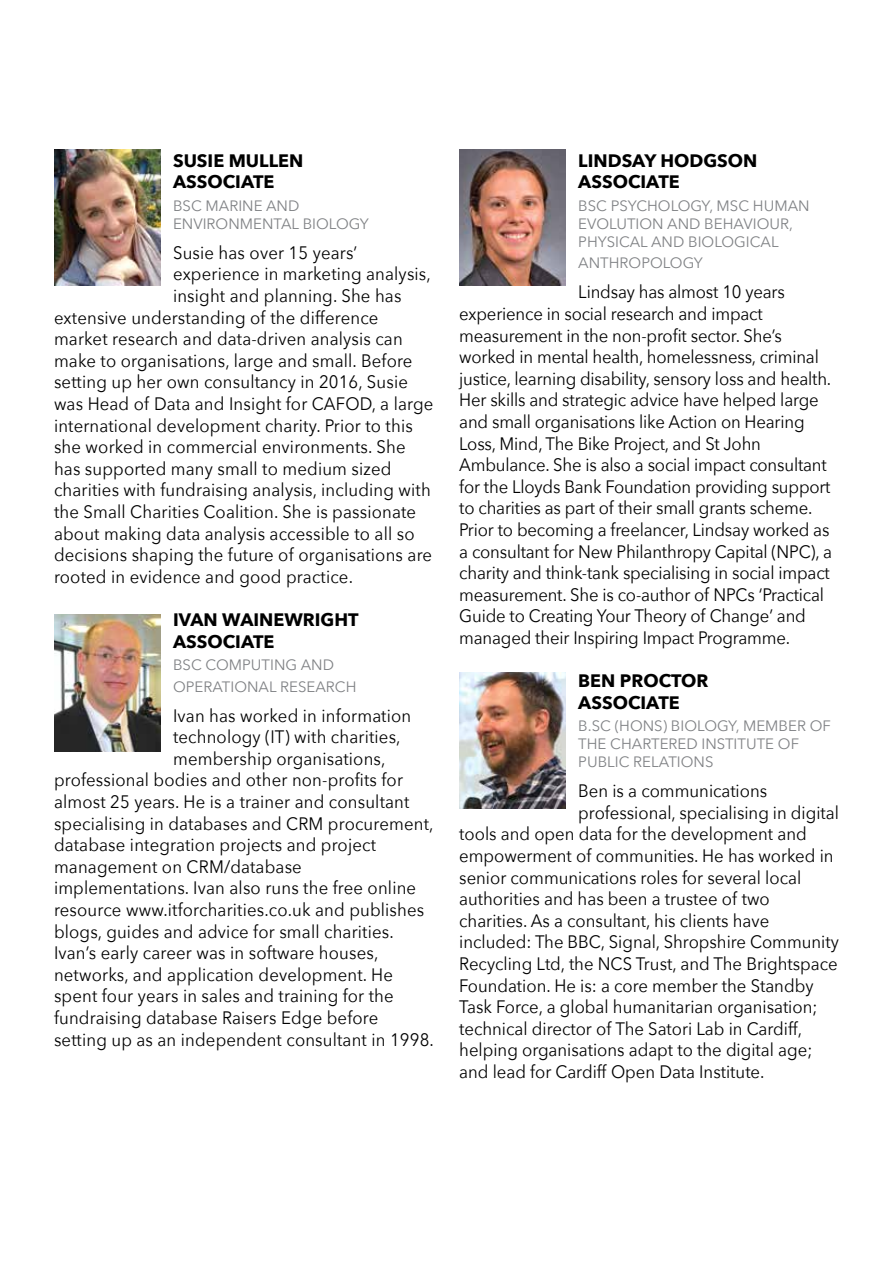
<style>
.page{position:relative;width:893px;height:1263px;background:#fff}
.page>*{position:absolute;margin:0;border:0;box-sizing:border-box;transform-origin:0 0}
.t1{font:18px/21.6px "Avenir Next";color:#000;scale:.93 1}
.t2{font:700 18px/21.6px "Avenir Next";color:#000}
.t3{font:15px/18px "Avenir Next";color:#808285}
</style>
<div class="page">
<img style="left:54px;top:149px;width:106px;height:137px">
<img style="left:459px;top:149px;width:107px;height:137px">
<img style="left:459px;top:672px;width:107px;height:137px">
<img style="left:54px;top:615px;width:106px;height:136px">
<p class="t2" style="left:173px;top:149px;width:132px">SUSIE MULLEN<br>ASSOCIATE</p>
<p class="t3" style="left:173px;top:196px;width:197px">BSC MARINE AND<br>ENVIRONMENTAL BIOLOGY</p>
<p class="t1" style="left:173px;top:241px;width:200px">Susie has over 15 years’</p>
<p class="t1" style="left:173px;top:263px;width:279px">experience in marketing analysis,</p>
<p class="t1" style="left:173px;top:284px;width:247px">insight and planning. She has</p>
<p class="t1" style="left:54px;top:306px;width:350px">extensive understanding of the difference</p>
<p class="t1" style="left:54px;top:327px;width:377px">market research and data-driven analysis can</p>
<p class="t1" style="left:54px;top:349px;width:387px">make to organisations, large and small. Before</p>
<p class="t1" style="left:54px;top:371px;width:382px">setting up her own consultancy in 2016, Susie</p>
<p class="t1" style="left:54px;top:392px;width:409px">was Head of Data and Insight for CAFOD, a large</p>
<p class="t1" style="left:54px;top:414px;width:387px">international development charity. Prior to this</p>
<p class="t1" style="left:54px;top:435px;width:380px">she worked in commercial environments. She</p>
<p class="t1" style="left:54px;top:457px;width:364px">has supported many small to medium sized</p>
<p class="t1" style="left:54px;top:479px;width:407px">charities with fundraising analysis, including with</p>
<p class="t1" style="left:54px;top:500px;width:391px">the Small Charities Coalition. She is passionate</p>
<p class="t1" style="left:54px;top:522px;width:389px">about making data analysis accessible to all so</p>
<p class="t1" style="left:54px;top:543px;width:408px">decisions shaping the future of organisations are</p>
<p class="t1" style="left:54px;top:565px;width:323px">rooted in evidence and good practice.</p>
<p class="t2" style="left:173px;top:609px;width:187px">IVAN WAINEWRIGHT<br>ASSOCIATE</p>
<p class="t3" style="left:173px;top:653px;width:185px;line-height:21.6px">BSC COMPUTING AND<br>OPERATIONAL RESEARCH</p>
<p class="t1" style="left:173px;top:704px;width:258px">Ivan has worked in information</p>
<p class="t1" style="left:173px;top:725px;width:246px">technology (IT) with charities,</p>
<p class="t1" style="left:173px;top:747px;width:230px">membership organisations,</p>
<p class="t1" style="left:54px;top:769px;width:377px">professional bodies and other non-profits for</p>
<p class="t1" style="left:54px;top:790px;width:384px">almost 25 years. He is a trainer and consultant</p>
<p class="t1" style="left:54px;top:812px;width:410px">specialising in databases and CRM procurement,</p>
<p class="t1" style="left:54px;top:833px;width:348px">database integration projects and project</p>
<p class="t1" style="left:54px;top:855px;width:268px">management on CRM/database</p>
<p class="t1" style="left:54px;top:877px;width:391px">implementations. Ivan also runs the free online</p>
<p class="t1" style="left:54px;top:898px;width:400px">resource www.itforcharities.co.uk and publishes</p>
<p class="t1" style="left:54px;top:920px;width:367px">blogs, guides and advice for small charities.</p>
<p class="t1" style="left:54px;top:941px;width:350px">Ivan’s early career was in software houses,</p>
<p class="t1" style="left:54px;top:963px;width:366px">networks, and application development. He</p>
<p class="t1" style="left:54px;top:985px;width:367px">spent four years in sales and training for the</p>
<p class="t1" style="left:54px;top:1006px;width:350px">fundraising database Raisers Edge before</p>
<p class="t1" style="left:54px;top:1028px;width:410px">setting up as an independent consultant in 1998.</p>
<p class="t2" style="left:578px;top:149px;width:181px">LINDSAY HODGSON<br>ASSOCIATE</p>
<p class="t3" style="left:578px;top:196px;width:233px">BSC PSYCHOLOGY, MSC HUMAN<br>EVOLUTION AND BEHAVIOUR,<br>PHYSICAL AND BIOLOGICAL</p>
<p class="t3" style="left:578px;top:253px;width:126px">ANTHROPOLOGY</p>
<p class="t1" style="left:459px;top:281px;width:402px;text-indent:119px">Lindsay has almost 10 years experience in social research and impact measurement in the non-profit sector. She’s worked in mental health, homelessness, criminal justice, learning disability, sensory loss and health.<br>Her skills and strategic advice have helped large and small organisations like Action on Hearing Loss, Mind, The Bike Project, and St John Ambulance. She is also a social impact consultant for the Lloyds Bank Foundation providing support to charities as part of their small grants scheme.<br>Prior to becoming a freelancer, Lindsay worked as a consultant for New Philanthropy Capital (NPC), a charity and think-tank specialising in social impact measurement. She is co-author of NPCs ‘Practical Guide to Creating Your Theory of Change’ and managed their Inspiring Impact Programme.</p>
<p class="t2" style="left:578px;top:670px;width:131px">BEN PROCTOR<br>ASSOCIATE</p>
<p class="t3" style="left:578px;top:716px;width:254px">B.SC (HONS) BIOLOGY, MEMBER OF<br>THE CHARTERED INSTITUTE OF<br>PUBLIC RELATIONS</p>
<p class="t1" style="left:578px;top:779px;width:205px">Ben is a communications</p>
<p class="t1" style="left:578px;top:801px;width:282px">professional, specialising in digital</p>
<p class="t1" style="left:459px;top:823px;width:375px">tools and open data for the development and</p>
<p class="t1" style="left:459px;top:844px;width:404px">empowerment of communities. He has worked in</p>
<p class="t1" style="left:459px;top:866px;width:369px">senior communications roles for several local</p>
<p class="t1" style="left:459px;top:887px;width:335px">authorities and has been a trustee of two</p>
<p class="t1" style="left:459px;top:909px;width:335px">charities. As a consultant, his clients have</p>
<p class="t1" style="left:459px;top:931px;width:410px">included: The BBC, Signal, Shropshire Community</p>
<p class="t1" style="left:459px;top:952px;width:409px">Recycling Ltd, the NCS Trust, and The Brightspace</p>
<p class="t1" style="left:459px;top:974px;width:382px">Foundation. He is: a core member the Standby</p>
<p class="t1" style="left:459px;top:995px;width:387px">Task Force, a global humanitarian organisation;</p>
<p class="t1" style="left:459px;top:1017px;width:370px">technical director of The Satori Lab in Cardiff,</p>
<p class="t1" style="left:459px;top:1039px;width:381px">helping organisations adapt to the digital age;</p>
<p class="t1" style="left:459px;top:1060px;width:330px">and lead for Cardiff Open Data Institute.</p>
</div>
